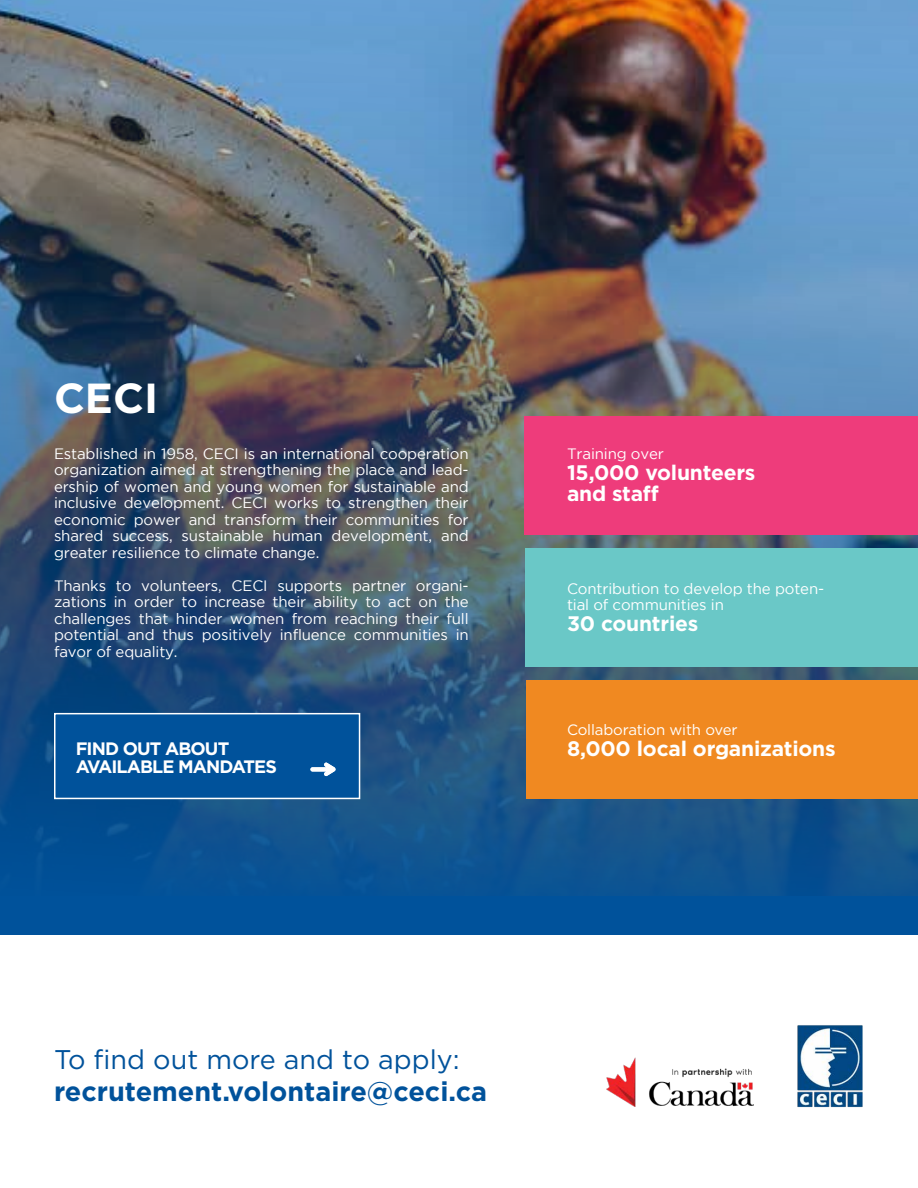
<style>
.page{position:relative;width:918px;height:1188px;background:#fff}
.page>*{position:absolute;margin:0;border:0;box-sizing:border-box;transform-origin:0 0}
.t1{font:700 42px "Gotham";color:#fff}
.t2{font:700 27px "Gotham";color:#00529b}
.t3{font:27px "Gotham";color:#00529b}
.t4{font:700 21px/21px "Gotham";letter-spacing:-.01em;color:#fff}
.t5{font:700 18px "Gotham";letter-spacing:-.05em;color:#fff}
.t6{font:15px/16.5px "Gotham";letter-spacing:-.01em;color:#fff;text-align:justify}
.t7{font:15px "Gotham";letter-spacing:-.01em;color:#fff}
</style>
<div class="page">
<div style="left:0;top:0;width:918px;height:935px;background:#00529b"></div>
<img style="left:0;top:0;width:918px;height:895px">
<div style="left:524px;top:416px;width:394px;height:119px;background:#ee3c7b"></div>
<div style="left:526px;top:548px;width:392px;height:119px;background:#6ac8c7"></div>
<div style="left:527px;top:680px;width:391px;height:119px;background:#f08921"></div>
<div style="left:55px;top:714px;width:305px;height:84px;background:#00529b"></div>
<div style="left:54px;top:713px;width:306px;height:86px;border:2px solid #fff"></div>
<svg style="left:310px;top:762px;width:26px;height:15px"></svg>
<img style="left:606px;top:1058px;width:148px;height:48px">
<img style="left:797px;top:1025px;width:66px;height:83px">
<h1 class="t1" style="left:54px;top:374px;width:106px">CECI</h1>
<p class="t6" style="left:54px;top:445px;width:416px">Established in 1958, CECI is an international cooperation organization aimed at strengthening the place and lead&shy;ership of women and young women for sustainable and inclusive development. CECI works to strengthen their economic power and transform their communities for shared success, sustainable human development, and greater resilience to climate change.</p>
<p class="t6" style="left:54px;top:577px;width:416px">Thanks to volunteers, CECI supports partner organi&shy;zations in order to increase their ability to act on the challenges that hinder women from reaching their full potential and thus positively influence communities in favor of equality.</p>
<p class="t6" style="left:567px;top:445px;width:98px">Training over</p>
<h3 class="t4" style="left:567px;top:461px;width:190px">15,000 volunteers and staff</h3>
<p class="t6" style="left:567px;top:580px;width:259px">Contribution to develop the poten&shy;tial of communities in</p>
<h3 class="t4" style="left:567px;top:613px;width:133px">30 countries</h3>
<p class="t7" style="left:567px;top:720px;width:172px">Collaboration with over</p>
<p class="t5" style="left:76px;top:739px;width:155px">FIND OUT ABOUT</p>
<h3 class="t4" style="left:567px;top:738px;width:270px">8,000 local organizations</h3>
<p class="t5" style="left:76px;top:757px;width:203px">AVAILABLE MANDATES</p>
<h2 class="t3" style="left:54px;top:1042px;width:407px">To find out more and to apply:</h2>
<h2 class="t2" style="left:54px;top:1076px;width:435px">recrutement.volontaire@ceci.ca</h2>
</div>
